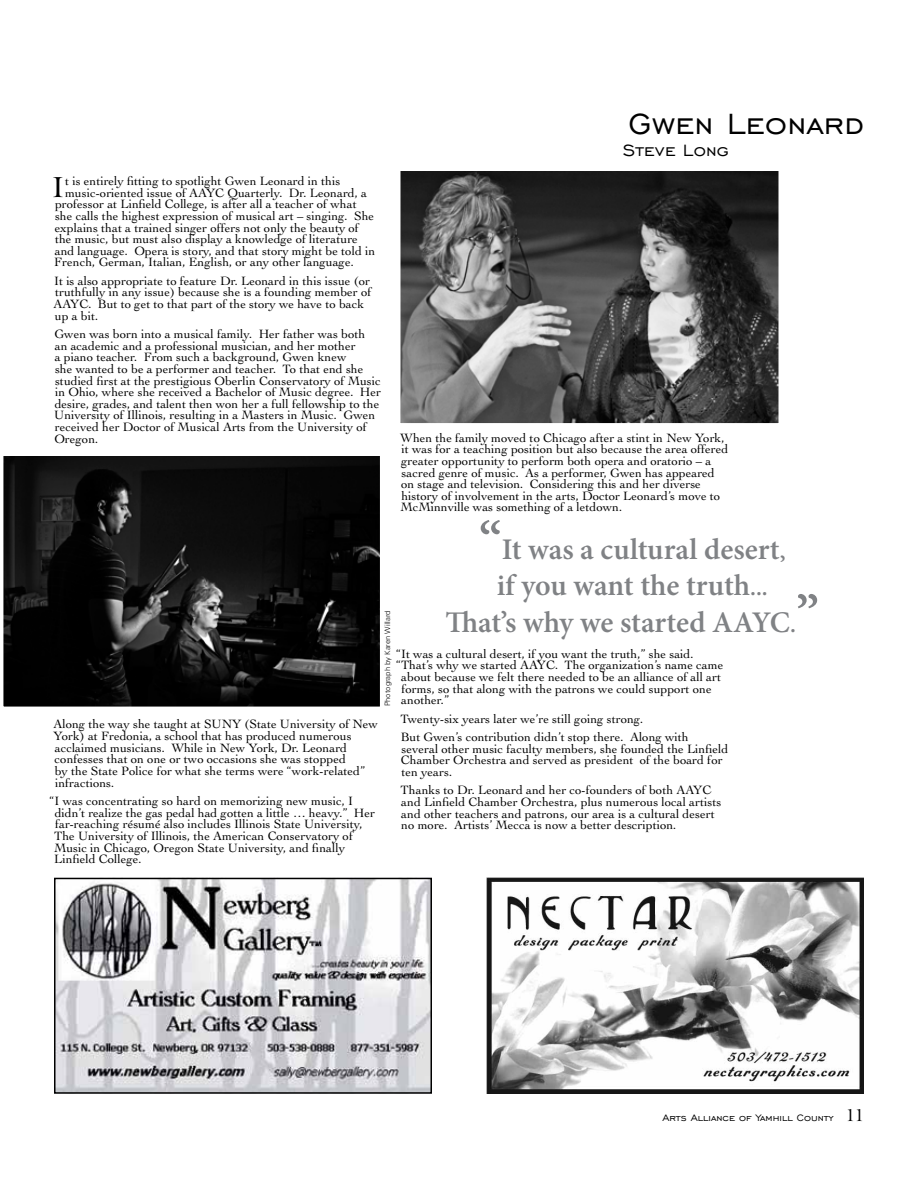
<style>
.page{position:relative;width:918px;height:1188px;background:#fff}
.page>*{position:absolute;margin:0;border:0;box-sizing:border-box;transform-origin:0 0}
.t1{font:600 54px "Minion Pro";color:#808285}
.t2{font:37.5px "Engravers Gothic BT";letter-spacing:.01em;color:#000}
.t3{font:30.6px "Cochin";color:#000}
.t4{font:600 30px "Minion Pro";color:#808285}
.t5{font:21px "Engravers Gothic BT";letter-spacing:.01em;color:#000}
.t6{font:12.75px/11.7px "Cochin";color:#000}
.t7{font:12px "Engravers Gothic BT";color:#000}
.t8{font:300 7.5px "Zurich BT";color:#000}
.s1{font-size:54px}
.s2{font-size:24px}
.s3{font-family:"Cochin";font-size:18px}
</style>
<div class="page">
<svg style="left:400px;top:171px;width:379px;height:253px"></svg>
<img style="left:5px;top:457px;width:373px;height:248px">
<div style="left:2px;top:454px;width:379px;height:254px;border:2px solid #fff"></div>
<img style="left:486px;top:878px;width:378px;height:216px">
<img style="left:57px;top:881px;width:372px;height:210px">
<div style="left:54px;top:878px;width:378px;height:216px;border:2px solid #000"></div>
<h3 class="t3" style="left:52px;top:169px;width:13px">I</h3>
<p class="t6" style="left:65px;top:175px;width:277px">t is entirely fitting to spotlight Gwen Leonard in this</p>
<p class="t6" style="left:65px;top:187px;width:304px">music-oriented issue of AAYC Quarterly. Dr. Leonard, a</p>
<p class="t6" style="left:55px;top:198px;width:303px">professor at Linfield College, is after all a teacher of what</p>
<p class="t6" style="left:55px;top:210px;width:321px">she calls the highest expression of musical art – singing. She</p>
<p class="t6" style="left:55px;top:222px;width:306px">explains that a trained singer offers not only the beauty of</p>
<p class="t6" style="left:55px;top:233px;width:304px">the music, but must also display a knowledge of literature</p>
<p class="t6" style="left:55px;top:245px;width:322px">and language. Opera is story, and that story might be told in</p>
<p class="t6" style="left:54px;top:256px;width:301px">French, German, Italian, English, or any other language.</p>
<p class="t6" style="left:53px;top:275px;width:319px">It is also appropriate to feature Dr. Leonard in this issue (or truthfully in any issue) because she is a founding member of AAYC. But to get to that part of the story we have to back up a bit.</p>
<p class="t6" style="left:54px;top:328px;width:328px">Gwen was born into a musical family. Her father was both<br>an academic and a professional musician, and her mother<br>a piano teacher. From such a background, Gwen knew<br>she wanted to be a performer and teacher. To that end she studied first at the prestigious Oberlin Conservatory of Music in Ohio, where she received a Bachelor of Music degree. Her desire, grades, and talent then won her a full fellowship to the University of Illinois, resulting in a Masters in Music. Gwen received her Doctor of Musical Arts from the University of Oregon.</p>
<h2 class="t2" style="left:629px;top:103px;width:237px">Gwen Leonard</h2>
<h3 class="t5" style="left:623px;top:139px;width:108px">Steve Long</h3>
<p class="t6" style="left:400px;top:432px;width:330px">When the family moved to Chicago after a stint in New York, it was for a teaching position but also because the area offered greater opportunity to perform both opera and oratorio – a sacred genre of music. As a performer, Gwen has appeared on stage and television. Considering this and her diverse history of involvement in the arts, Doctor Leonard’s move to McMinnville was something of a letdown.</p>
<h3 class="t4" style="left:479px;top:528px;width:308px"><span class="s1">“</span>It was a cultural desert<span class="s2">,</span></h3>
<h3 class="t4" style="left:497px;top:565px;width:273px">if you want the truth<span class="s2">...</span></h3>
<h3 class="t4" style="left:445px;top:602px;width:352px">That’s why we started AAYC<span class="s2">.</span></h3>
<h1 class="t1" style="left:796px;top:578px;width:25px">”</h1>
<p class="t8" style="left:383px;top:706px;width:98px;rotate:-90deg">Photograph by Karen Willard</p>
<p class="t6" style="left:396px;top:648px;width:299px">“It was a cultural desert, if you want the truth,” she said.</p>
<p class="t6" style="left:396px;top:659px;width:329px">“That’s why we started AAYC. The organization’s name came</p>
<p class="t6" style="left:401px;top:671px;width:321px">about because we felt there needed to be an alliance of all art</p>
<p class="t6" style="left:402px;top:683px;width:312px">forms, so that along with the patrons we could support one</p>
<p class="t6" style="left:401px;top:694px;width:49px">another.”</p>
<p class="t6" style="left:401px;top:709px;width:290px;line-height:18.3px">Twenty-six years later we’re still going strong.<br>But Gwen’s contribution didn’t stop there. Along with</p>
<p class="t6" style="left:401px;top:743px;width:329px">several other music faculty members, she founded the Linfield<br>Chamber Orchestra and served as president of the board for ten years.</p>
<p class="t6" style="left:401px;top:784px;width:322px">Thanks to Dr. Leonard and her co-founders of both AAYC and Linfield Chamber Orchestra, plus numerous local artists and other teachers and patrons, our area is a cultural desert no more. Artists’ Mecca is now a better description.</p>
<p class="t6" style="left:53px;top:719px;width:326px">Along the way she taught at SUNY (State University of New York) at Fredonia, a school that has produced numerous acclaimed musicians. While in New York, Dr. Leonard confesses that on one or two occasions she was stopped<br>by the State Police for what she terms were “work-related” infractions.</p>
<p class="t6" style="left:54px;top:795px;width:323px;text-indent:-5px">“I was concentrating so hard on memorizing new music, I didn’t realize the gas pedal had gotten a little … heavy.” Her far-reaching résumé also includes Illinois State University, The University of Illinois, the American Conservatory of Music in Chicago, Oregon State University, and finally Linfield College.</p>
<p class="t7" style="left:662px;top:1111px;width:203px">Arts Alliance of Yamhill County <span class="s3">11</span></p>
</div>
